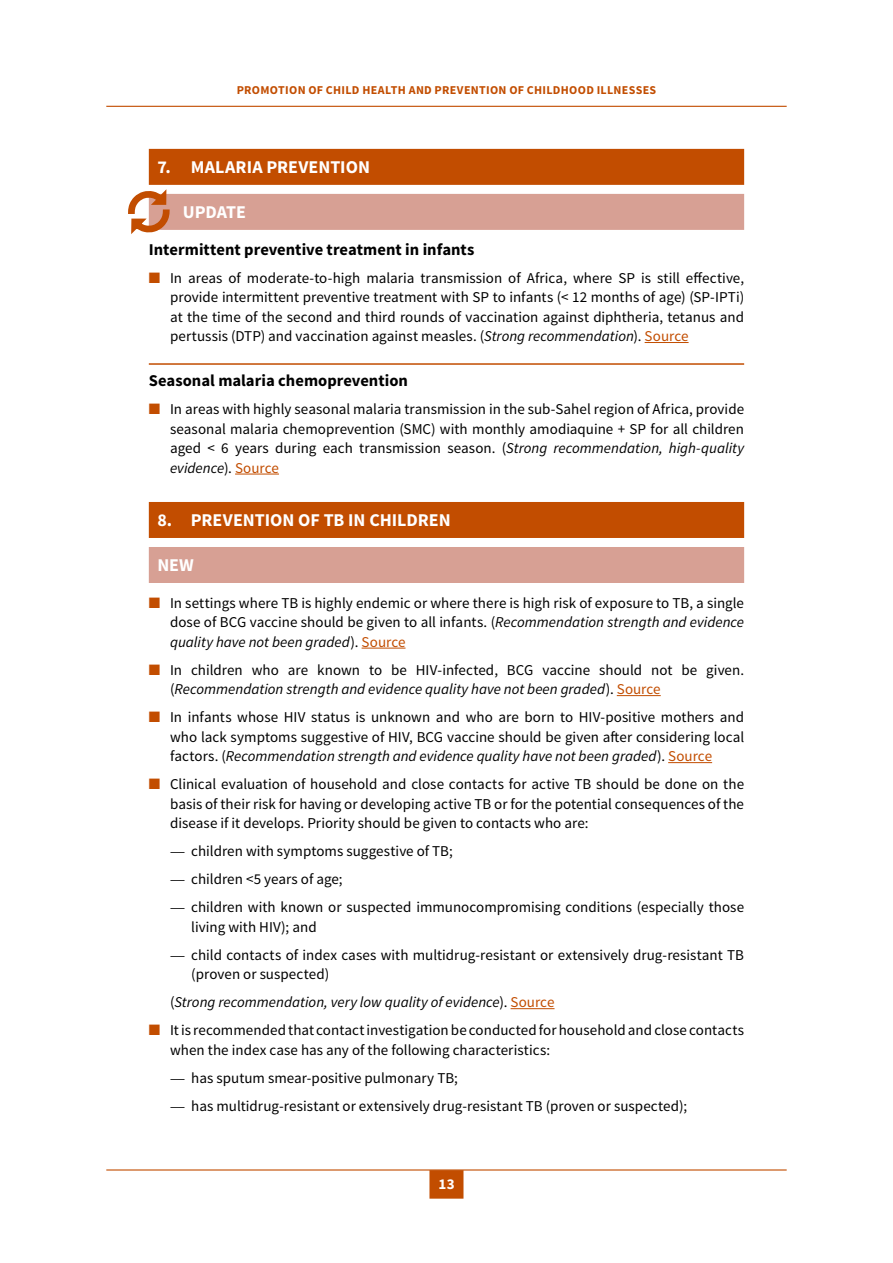
<style>
.page{position:relative;width:893px;height:1263px;background:#fff}
.page>*{position:absolute;margin:0;border:0;box-sizing:border-box;transform-origin:0 0}
.t1{font:700 18px "Source Sans Pro";color:#fff}
.t2{font:700 16.5px "Source Sans Pro";color:#000}
.t3{font:15px/19.5px "Source Sans Pro";letter-spacing:.005em;color:#000;text-align:justify}
.t4{font:italic 15px "Source Sans Pro";color:#000}
.t5{font:700 15px "Source Sans Pro";color:#fff}
.t6{font:700 12px "Source Sans Pro";letter-spacing:.025em;color:#c24d00}
.s1{color:#c24d00}
.s2{font-style:italic}
.s3{font-family:"Chaparral Pro"}
.s4{font-style:normal}
.s5{font-style:normal;color:#c24d00}
</style>
<div class="page">
<div style="left:429px;top:1170px;width:34px;height:29px;background:#c24d00"></div>
<hr style="left:106px;top:1169px;width:681px;height:1px;background:#c24d00">
<hr style="left:106px;top:106px;width:681px;height:1px;background:#c24d00">
<div style="left:149px;top:149px;width:595px;height:36px;background:#c24d00"></div>
<div style="left:149px;top:194px;width:595px;height:36px;background:#d7a094"></div>
<hr style="left:645px;top:342px;width:44px;height:1px;background:#c24d00">
<hr style="left:149px;top:363px;width:595px;height:2px;background:#c24d00">
<hr style="left:235px;top:474px;width:44px;height:1px;background:#c24d00">
<div style="left:149px;top:502px;width:595px;height:36px;background:#c24d00"></div>
<div style="left:149px;top:547px;width:595px;height:36px;background:#d7a094"></div>
<hr style="left:362px;top:648px;width:43px;height:1px;background:#c24d00">
<hr style="left:617px;top:695px;width:44px;height:1px;background:#c24d00">
<hr style="left:668px;top:762px;width:44px;height:1px;background:#c24d00">
<hr style="left:511px;top:1008px;width:43px;height:1px;background:#c24d00">
<svg style="left:128px;top:184px;width:45px;height:50px"></svg>
<p class="t6" style="left:237px;top:82px;width:421px">PROMOTION OF CHILD HEALTH AND PREVENTION OF CHILDHOOD ILLNESSES</p>
<p class="t1" style="left:157px;top:155px;width:214px">7. MALARIA PREVENTION</p>
<p class="t1" style="left:183px;top:200px;width:65px">UPDATE</p>
<p class="t2" style="left:149px;top:238px;width:327px">Intermittent preventive treatment in infants</p>
<p class="t3" style="left:170px;top:268px;width:576px;text-indent:-21px"><span class="s1">■</span> In areas of moderate-to-high malaria transmission of Africa, where SP is still effective, provide intermittent preventive treatment with SP to infants (&lt; 12 months of age) (SP-IPTi) at the time of the second and third rounds of vaccination against diphtheria, tetanus and pertussis (DTP) and vaccination against measles. (<span class="s2">Strong recommendation</span>). <span class="s1">Source</span></p>
<p class="t2" style="left:149px;top:370px;width:261px">Seasonal malaria chemoprevention</p>
<p class="t3" style="left:170px;top:400px;width:576px;text-indent:-21px"><span class="s1">■</span> In areas with highly seasonal malaria transmission in the sub-Sahel region of Africa, provide seasonal malaria chemoprevention (SMC) with monthly amodiaquine + SP for all children aged &lt; 6 years during each transmission season. (<span class="s2">Strong recommendation, high-quality evidence</span>). <span class="s1">Source</span></p>
<p class="t1" style="left:157px;top:508px;width:295px">8. PREVENTION OF TB IN CHILDREN</p>
<p class="t1" style="left:157px;top:553px;width:38px">NEW</p>
<p class="t3" style="left:170px;top:593px;width:576px;text-indent:-21px"><span class="s1">■</span> In settings where TB is highly endemic or where there is high risk of exposure to TB, a single dose of BCG vaccine should be given to all infants. (<span class="s2">Recommendation strength and evidence quality have not been graded</span>). <span class="s1">Source</span></p>
<p class="t3" style="left:170px;top:660px;width:576px;text-indent:-21px"><span class="s1">■</span> In children who are known to be HIV-infected, BCG vaccine should not be given. (<span class="s2">Recommendation strength and evidence quality have not been graded</span>). <span class="s1">Source</span></p>
<p class="t3" style="left:170px;top:708px;width:576px;text-indent:-21px"><span class="s1">■</span> In infants whose HIV status is unknown and who are born to HIV-positive mothers and who lack symptoms suggestive of HIV, BCG vaccine should be given after considering local factors. (<span class="s2">Recommendation strength and evidence quality have not been graded</span>). <span class="s1">Source</span></p>
<p class="t3" style="left:170px;top:775px;width:576px;text-indent:-21px"><span class="s1">■</span> Clinical evaluation of household and close contacts for active TB should be done on the basis of their risk for having or developing active TB or for the potential consequences of the disease if it develops. Priority should be given to contacts who are:</p>
<p class="t3" style="left:170px;top:842px;width:284px"><span class="s3">—</span> children with symptoms suggestive of TB;</p>
<p class="t3" style="left:170px;top:870px;width:174px"><span class="s3">—</span> children &lt;5 years of age;</p>
<p class="t3" style="left:191px;top:898px;width:554px;text-indent:-21px"><span class="s3">—</span> children with known or suspected immunocompromising conditions (especially those living with HIV); and</p>
<p class="t3" style="left:191px;top:945px;width:554px;text-indent:-21px"><span class="s3">—</span> child contacts of index cases with multidrug-resistant or extensively drug-resistant TB (proven or suspected)</p>
<p class="t4" style="left:170px;top:993px;width:386px"><span class="s4">(</span>Strong recommendation, very low quality of evidence<span class="s4">).</span> <span class="s5">Source</span></p>
<p class="t3" style="left:170px;top:1021px;width:576px;text-indent:-21px"><span class="s1">■</span> It is recommended that contact investigation be conducted for household and close contacts when the index case has any of the following characteristics:</p>
<p class="t3" style="left:170px;top:1068px;width:289px"><span class="s3">—</span> has sputum smear-positive pulmonary TB;</p>
<p class="t3" style="left:170px;top:1096px;width:519px"><span class="s3">—</span> has multidrug-resistant or extensively drug-resistant TB (proven or suspected);</p>
<p class="t5" style="left:438px;top:1175px;width:18px">13</p>
</div>
